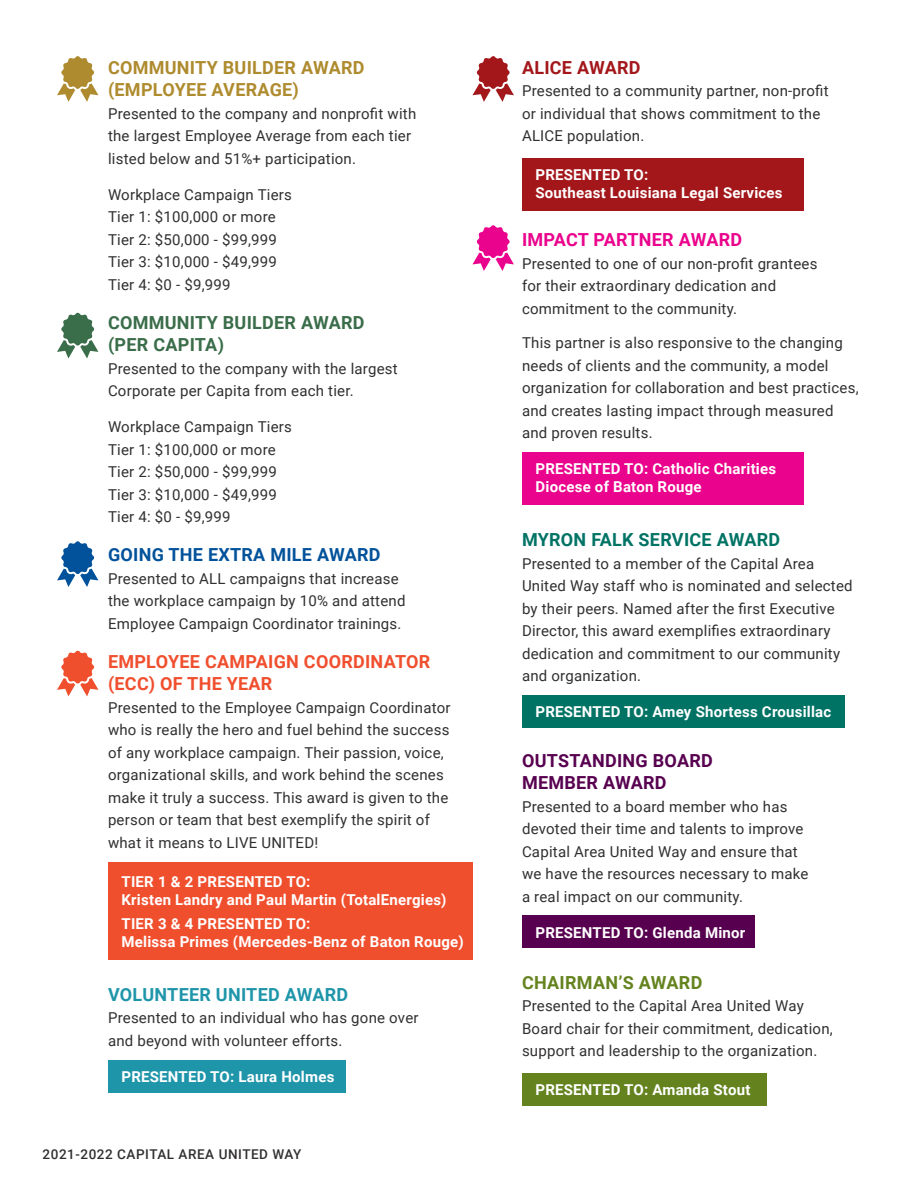
<style>
.page{position:relative;width:918px;height:1188px;background:#fff}
.page>*{position:absolute;margin:0;border:0;box-sizing:border-box;transform-origin:0 0}
.t1{font:700 18px/22.5px "Roboto";letter-spacing:.015em;color:#f04f2e}
.t2{font:700 18px "Roboto";letter-spacing:.015em;color:#ae8b2e}
.t3{font:700 18px "Roboto";letter-spacing:.015em;color:#3a6d49}
.t4{font:700 18px "Roboto";letter-spacing:.015em;color:#580050}
.t5{font:700 18px "Roboto";letter-spacing:.015em;color:#01529b}
.t6{font:700 18px "Roboto";letter-spacing:.015em;color:#007365}
.t7{font:700 18px "Roboto";letter-spacing:.015em;color:#1f95aa}
.t8{font:700 18px "Roboto";letter-spacing:.015em;color:#ea038c}
.t9{font:700 18px "Roboto";letter-spacing:.015em;color:#64831f}
.t10{font:700 18px "Roboto";letter-spacing:.015em;color:#a3171b}
.t11{font:15px/22.5px "Roboto";letter-spacing:.015em;color:#312f30}
.t12{font:700 15px/18px "Roboto";letter-spacing:.015em;color:#fff}
.t13{font:500 13.5px "Roboto";letter-spacing:.04em;color:#312f30}
</style>
<div class="page">
<div style="left:522px;top:452px;width:282px;height:52px;background:#ea038c"></div>
<div style="left:522px;top:1073px;width:245px;height:33px;background:#64831f"></div>
<div style="left:522px;top:158px;width:282px;height:52px;background:#a3171b"></div>
<div style="left:522px;top:916px;width:233px;height:32px;background:#580050"></div>
<div style="left:522px;top:696px;width:323px;height:32px;background:#007365"></div>
<div style="left:108px;top:862px;width:365px;height:97px;background:#f04f2e"></div>
<div style="left:108px;top:1060px;width:237px;height:33px;background:#1f95aa"></div>
<svg style="left:473px;top:56px;width:41px;height:46px"></svg>
<svg style="left:57px;top:651px;width:41px;height:45px"></svg>
<svg style="left:57px;top:541px;width:41px;height:46px"></svg>
<svg style="left:57px;top:56px;width:41px;height:46px"></svg>
<svg style="left:57px;top:313px;width:41px;height:46px"></svg>
<svg style="left:473px;top:225px;width:41px;height:46px"></svg>
<p class="t2" style="left:108px;top:54px;width:258px">COMMUNITY BUILDER AWARD</p>
<p class="t2" style="left:108px;top:77px;width:192px">(EMPLOYEE AVERAGE)</p>
<p class="t11" style="left:108px;top:101px;width:310px">Presented to the company and nonprofit with the largest Employee Average from each tier listed below and 51%+ participation.</p>
<p class="t11" style="left:108px;top:182px;width:185px">Workplace Campaign Tiers</p>
<p class="t11" style="left:108px;top:205px;width:169px">Tier 1: $100,000 or more</p>
<p class="t11" style="left:108px;top:227px;width:171px">Tier 2: $50,000 - $99,999</p>
<p class="t11" style="left:108px;top:250px;width:171px">Tier 3: $10,000 - $49,999</p>
<p class="t11" style="left:108px;top:272px;width:124px">Tier 4: $0 - $9,999</p>
<p class="t3" style="left:108px;top:309px;width:258px">COMMUNITY BUILDER AWARD</p>
<p class="t3" style="left:108px;top:332px;width:118px">(PER CAPITA)</p>
<p class="t11" style="left:108px;top:356px;width:291px">Presented to the company with the largest<br>Corporate per Capita from each tier.</p>
<p class="t11" style="left:108px;top:415px;width:185px">Workplace Campaign Tiers</p>
<p class="t11" style="left:108px;top:437px;width:169px">Tier 1: $100,000 or more</p>
<p class="t11" style="left:108px;top:460px;width:171px">Tier 2: $50,000 - $99,999</p>
<p class="t11" style="left:108px;top:482px;width:171px">Tier 3: $10,000 - $49,999</p>
<p class="t11" style="left:108px;top:505px;width:124px">Tier 4: $0 - $9,999</p>
<p class="t5" style="left:108px;top:542px;width:274px">GOING THE EXTRA MILE AWARD</p>
<p class="t11" style="left:108px;top:566px;width:299px">Presented to ALL campaigns that increase the workplace campaign by 10% and attend<br>Employee Campaign Coordinator trainings.</p>
<p class="t1" style="left:108px;top:649px;width:324px">EMPLOYEE CAMPAIGN COORDINATOR (ECC) OF THE YEAR</p>
<p class="t11" style="left:108px;top:695px;width:344px">Presented to the Employee Campaign Coordinator who is really the hero and fuel behind the success of any workplace campaign. Their passion, voice, organizational skills, and work behind the scenes make it truly a success. This award is given to the person or team that best exemplify the spirit of what it means to LIVE UNITED!</p>
<p class="t12" style="left:122px;top:872px;width:190px">TIER 1 &amp; 2 PRESENTED TO:</p>
<p class="t12" style="left:122px;top:890px;width:327px">Kristen Landry and Paul Martin (TotalEnergies)</p>
<p class="t12" style="left:122px;top:914px;width:190px">TIER 3 &amp; 4 PRESENTED TO:</p>
<p class="t12" style="left:122px;top:932px;width:344px">Melissa Primes (Mercedes-Benz of Baton Rouge)</p>
<p class="t7" style="left:108px;top:981px;width:242px">VOLUNTEER UNITED AWARD</p>
<p class="t11" style="left:108px;top:1006px;width:312px">Presented to an individual who has gone over and beyond with volunteer efforts.</p>
<p class="t12" style="left:122px;top:1067px;width:214px">PRESENTED TO: Laura Holmes</p>
<p class="t13" style="left:43px;top:1145px;width:260px">2021-2022 CAPITAL AREA UNITED WAY</p>
<p class="t10" style="left:522px;top:54px;width:120px">ALICE AWARD</p>
<p class="t11" style="left:522px;top:79px;width:308px">Presented to a community partner, non-profit or individual that shows commitment to the<br>ALICE population.</p>
<p class="t12" style="left:536px;top:165px;width:249px">PRESENTED TO:<br>Southeast Louisiana Legal Services</p>
<p class="t8" style="left:522px;top:227px;width:222px">IMPACT PARTNER AWARD</p>
<p class="t11" style="left:522px;top:251px;width:297px">Presented to one of our non-profit grantees for their extraordinary dedication and commitment to the community.</p>
<p class="t11" style="left:522px;top:331px;width:338px">This partner is also responsive to the changing needs of clients and the community, a model organization for collaboration and best practices, and creates lasting impact through measured and proven results.</p>
<p class="t12" style="left:536px;top:459px;width:242px">PRESENTED TO: Catholic Charities<br>Diocese of Baton Rouge</p>
<p class="t6" style="left:522px;top:527px;width:260px">MYRON FALK SERVICE AWARD</p>
<p class="t11" style="left:522px;top:551px;width:332px">Presented to a member of the Capital Area United Way staff who is nominated and selected by their peers. Named after the first Executive Director, this award exemplifies extraordinary dedication and commitment to our community and organization.</p>
<p class="t12" style="left:536px;top:702px;width:297px">PRESENTED TO: Amey Shortess Crousillac</p>
<p class="t4" style="left:522px;top:747px;width:192px">OUTSTANDING BOARD</p>
<p class="t4" style="left:522px;top:770px;width:146px">MEMBER AWARD</p>
<p class="t11" style="left:522px;top:794px;width:288px">Presented to a board member who has devoted their time and talents to improve Capital Area United Way and ensure that we have the resources necessary to make a real impact on our community.</p>
<p class="t12" style="left:536px;top:923px;width:211px">PRESENTED TO: Glenda Minor</p>
<p class="t9" style="left:522px;top:969px;width:182px">CHAIRMAN’S AWARD</p>
<p class="t11" style="left:522px;top:994px;width:312px">Presented to the Capital Area United Way<br>Board chair for their commitment, dedication, support and leadership to the organization.</p>
<p class="t12" style="left:536px;top:1080px;width:216px">PRESENTED TO: Amanda Stout</p>
</div>
